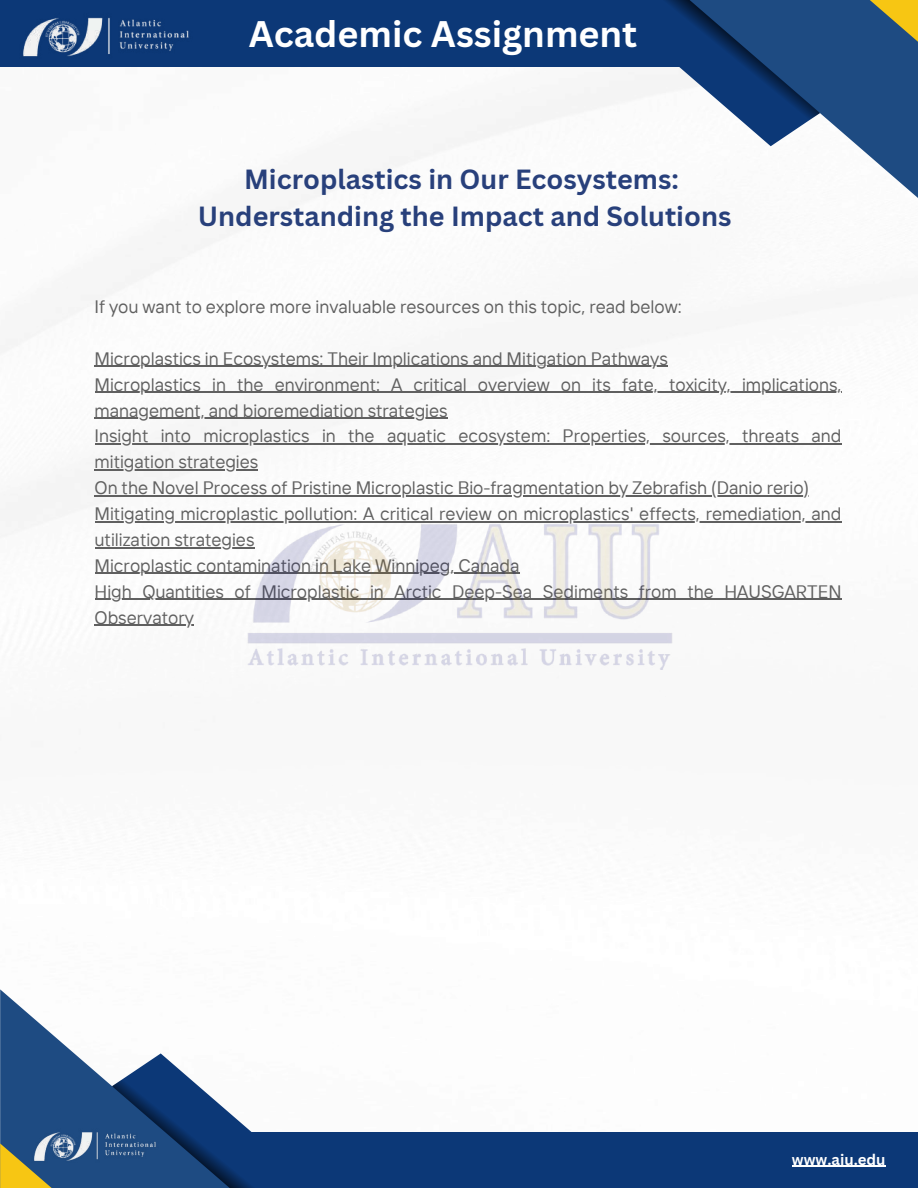
<style>
.page{position:relative;width:918px;height:1188px;background:#fff}
.page>*{position:absolute;margin:0;border:0;box-sizing:border-box;transform-origin:0 0}
.t1{font:700 36px "Canva Sans";color:#fff}
.t2{font:700 27px/37.2px "Canva Sans";color:#28407b;text-align:center}
.t3{font:700 24px "Canva Sans";color:#fff}
.t4{font:18px/25.8px "TT Interphases";color:#606060}
.t5{font:700 15px "Canva Sans";color:#fff}
</style>
<div class="page">
<img style="left:0;top:66px;width:895px;height:604px">
<hr style="left:95px;top:366px;width:573px;height:1px;background:#606060">
<hr style="left:95px;top:392px;width:747px;height:1px;background:#606060">
<hr style="left:95px;top:418px;width:353px;height:1px;background:#606060">
<hr style="left:95px;top:444px;width:747px;height:1px;background:#606060">
<hr style="left:95px;top:469px;width:163px;height:2px;background:#606060">
<hr style="left:95px;top:495px;width:714px;height:1px;background:#606060">
<hr style="left:95px;top:521px;width:747px;height:1px;background:#606060">
<hr style="left:95px;top:547px;width:159px;height:1px;background:#606060">
<hr style="left:95px;top:573px;width:424px;height:1px;background:#606060">
<hr style="left:95px;top:599px;width:747px;height:1px;background:#606060">
<hr style="left:95px;top:625px;width:99px;height:1px;background:#606060">
<img style="left:240px;top:518px;width:439px;height:151px">
<div style="left:0;top:0;width:699px;height:66px;background:#0c3877"></div>
<svg style="left:648px;top:0;width:270px;height:211px"></svg>
<svg style="left:828px;top:0;width:90px;height:55px"></svg>
<svg style="left:560px;top:0;width:260px;height:146px"></svg>
<img style="left:20px;top:17px;width:172px;height:50px">
<div style="left:175px;top:1132px;width:743px;height:56px;background:#0c3877"></div>
<svg style="left:0;top:989px;width:112px;height:199px;fill:#1e4b82"></svg>
<svg style="left:0;top:1143px;width:104px;height:45px"></svg>
<svg style="left:112px;top:1053px;width:140px;height:135px"></svg>
<img style="left:31px;top:1124px;width:127px;height:44px">
<hr style="left:792px;top:1166px;width:94px;height:1px;background:#fff">
<h3 class="t3" style="left:331px;top:8px;width:296px">AIU Student Publications</h3>
<h1 class="t1" style="left:249px;top:9px;width:390px">Academic Assignment</h1>
<h2 class="t2" style="left:198px;top:160px;width:535px">Microplastics in Our Ecosystems:<br>Understanding the Impact and Solutions</h2>
<p class="t4" style="left:95px;top:293px;width:589px">If you want to explore more invaluable resources on this topic, read below:</p>
<p class="t4" style="left:95px;top:345px;width:749px">Microplastics in Ecosystems: Their Implications and Mitigation Pathways<br>Microplastics in the environment: A critical overview on its fate, toxicity, implications, management, and bioremediation strategies<br>Insight into microplastics in the aquatic ecosystem: Properties, sources, threats and mitigation strategies<br>On the Novel Process of Pristine Microplastic Bio-fragmentation by Zebrafish (Danio rerio)<br>Mitigating microplastic pollution: A critical review on microplastics' effects, remediation, and utilization strategies<br>Microplastic contamination in Lake Winnipeg, Canada<br>High Quantities of Microplastic in Arctic Deep-Sea Sediments from the HAUSGARTEN Observatory</p>
<p class="t5" style="left:792px;top:1149px;width:95px">www.aiu.edu</p>
</div>
